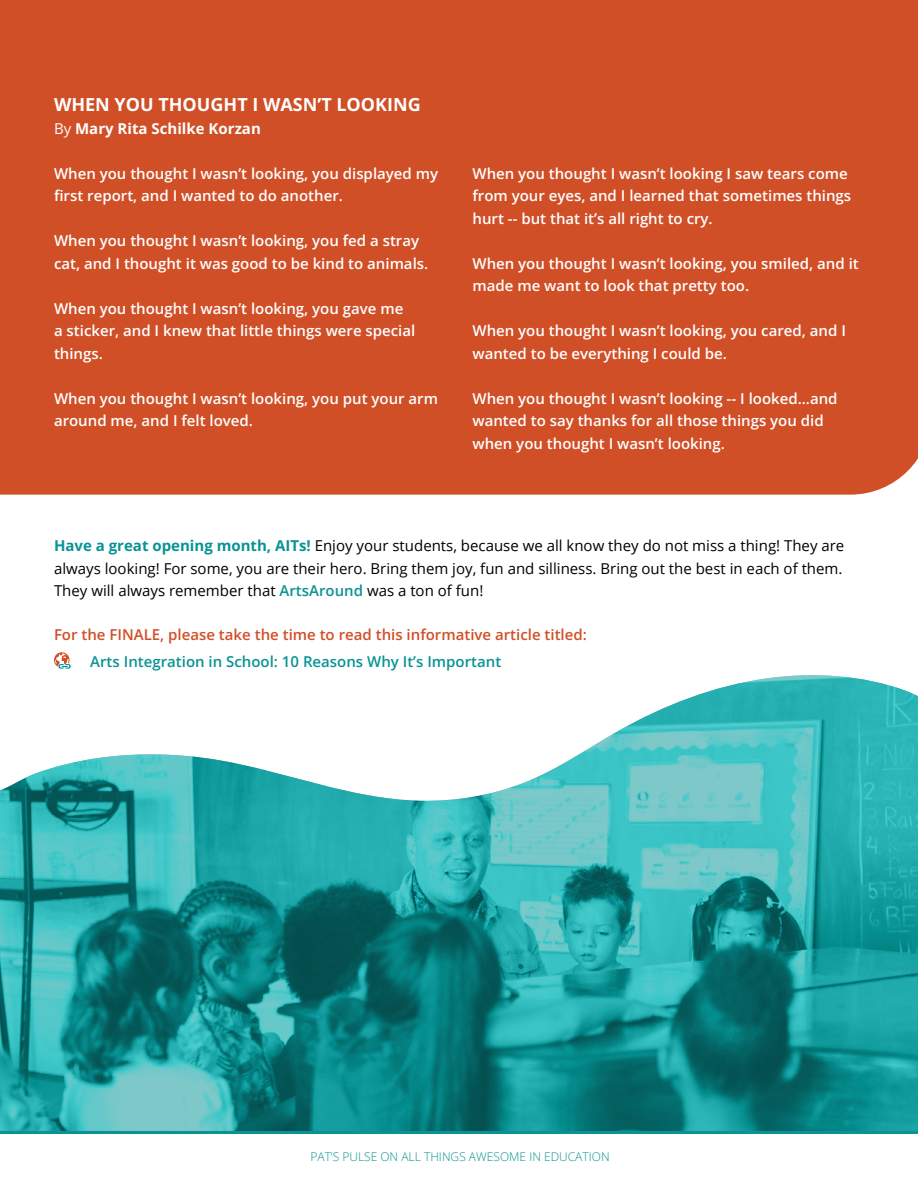
<style>
.page{position:relative;width:918px;height:1188px;background:#fff}
.page>*{position:absolute;margin:0;border:0;box-sizing:border-box;transform-origin:0 0}
.t1{font:700 18px "Open Sans";color:#fff}
.t2{font:600 15px/22.5px "Open Sans";color:#fff}
.t3{font:15px/22.5px "Open Sans";color:#000}
.t4{font:600 15px "Open Sans";color:#d04f27}
.t5{font:600 15px "Open Sans";color:#099394}
.t6{font:700 15px "Open Sans";color:#fff}
.t7{font:300 12px "Open Sans";color:#099394}
.s1{font-weight:400}
.s2{font-weight:700;color:#099394}
.s3{font-weight:600;color:#099394}
</style>
<div class="page">
<hr style="left:0;top:1131px;width:918px;height:3px;background:#099394">
<div style="left:0;top:0;width:918px;height:495px;background:#d04f27"></div>
<svg style="left:54px;top:652px;width:17px;height:17px"></svg>
<img style="left:0;top:675px;width:918px;height:456px">
<p class="t1" style="left:54px;top:92px;width:368px">WHEN YOU THOUGHT I WASN’T LOOKING</p>
<p class="t6" style="left:54px;top:118px;width:208px"><span class="s1">By</span> Mary Rita Schilke Korzan</p>
<p class="t2" style="left:54px;top:162px;width:386px">When you thought I wasn’t looking, you displayed my first report, and I wanted to do another.</p>
<p class="t2" style="left:54px;top:229px;width:376px">When you thought I wasn’t looking, you fed a stray cat, and I thought it was good to be kind to animals.</p>
<p class="t2" style="left:54px;top:297px;width:363px">When you thought I wasn’t looking, you gave me a sticker, and I knew that little things were special things.</p>
<p class="t2" style="left:54px;top:387px;width:386px">When you thought I wasn’t looking, you put your arm around me, and I felt loved.</p>
<p class="t2" style="left:472px;top:162px;width:380px">When you thought I wasn’t looking I saw tears come from your eyes, and I learned that sometimes things hurt -- but that it’s all right to cry.</p>
<p class="t2" style="left:472px;top:252px;width:388px">When you thought I wasn’t looking, you smiled, and it made me want to look that pretty too.</p>
<p class="t2" style="left:472px;top:319px;width:375px">When you thought I wasn’t looking, you cared, and I wanted to be everything I could be.</p>
<p class="t2" style="left:472px;top:387px;width:367px">When you thought I wasn’t looking -- I looked...and wanted to say thanks for all those things you did when you thought I wasn’t looking.</p>
<p class="t3" style="left:54px;top:534px;width:792px"><span class="s2">Have a great opening month, AITs!</span> Enjoy your students, because we all know they do not miss a thing! They are always looking! For some, you are their hero. Bring them joy, fun and silliness. Bring out the best in each of them.<br>They will always remember that <span class="s3">ArtsAround</span> was a ton of fun!</p>
<p class="t4" style="left:54px;top:624px;width:534px">For the FINALE, please take the time to read this informative article titled:</p>
<p class="t5" style="left:90px;top:651px;width:413px">Arts Integration in School: 10 Reasons Why It’s Important</p>
<p class="t7" style="left:310px;top:1148px;width:301px">PAT’S PULSE ON ALL THINGS AWESOME IN EDUCATION</p>
</div>
